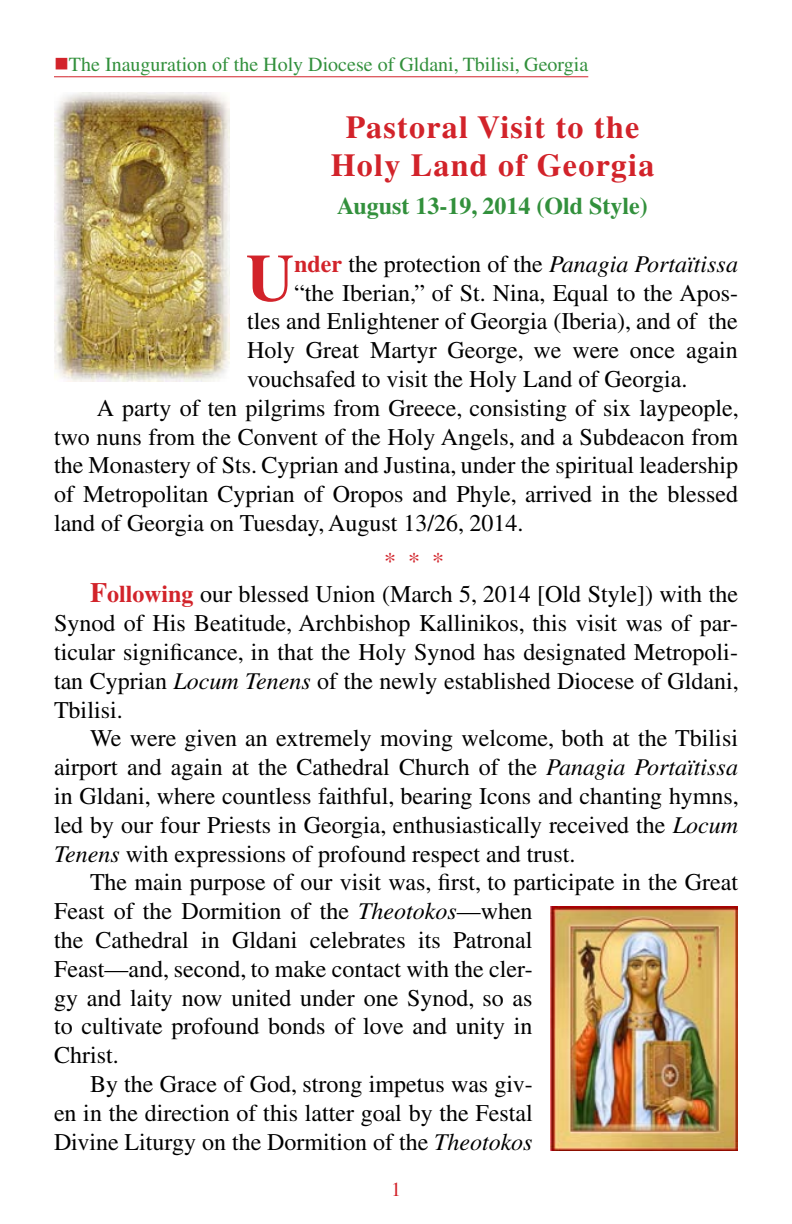
<style>
.page{position:relative;width:792px;height:1224px;background:#fff}
.page>*{position:absolute;margin:0;border:0;box-sizing:border-box;transform-origin:0 0}
.t1{font:700 66.6px "Times CTOS";color:#d2232a}
.t2{font:700 32px "Times CTOS";letter-spacing:.04em;color:#d2232a}
.t3{font:24px/28.8px "Times CTOS";color:#000;text-align:justify}
.t4{font:24px/28.8px "CTOS Times Pro";color:#000;text-align:justify}
.t5{font:700 24px "Times CTOS";color:#32903c}
.t6{font:24px "Times CTOS";color:#d2232a}
.t7{font:20px "Times CTOS";color:#32903c}
.t8{font:20px "Times CTOS";color:#d2232a}
.s1{color:#d2232a}
.s2{font-weight:700;color:#d2232a}
.s3{font-style:italic}
.s4{font-weight:700;font-size:28px;color:#d2232a}
.s5{font-family:"CTOS Times Pro"}
</style>
<div class="page">
<svg style="left:54px;top:76px;width:15px;height:1px"></svg>
<hr style="left:69px;top:76px;width:519px;height:1px;background:#d2232a">
<img style="left:54px;top:92px;width:175px;height:289px">
<img style="left:551px;top:906px;width:187px;height:245px">
<p class="t7" style="left:54px;top:47px;width:536px"><span class="s1">■</span>The Inauguration of the Holy Diocese of Gldani, Tbilisi, Georgia</p>
<p class="t2" style="left:346px;top:99px;width:295px">Pastoral Visit to the</p>
<p class="t2" style="left:331px;top:137px;width:325px">Holy Land of Georgia</p>
<p class="t5" style="left:337px;top:185px;width:312px">August 13-19, 2014 (Old Style)</p>
<p class="t1" style="left:246px;top:219px;width:50px">U</p>
<p class="t3" style="left:294px;top:248px;width:445px"><span class="s2">nder</span> the protection of the <span class="s3">Panagia Portaïtissa</span></p>
<p class="t3" style="left:294px;top:276px;width:445px">“the Iberian,” of St. Nina, Equal to the Apos-</p>
<p class="t3" style="left:247px;top:305px;width:492px">tles and Enlightener of Georgia (Iberia), and of the</p>
<p class="t3" style="left:247px;top:334px;width:492px">Holy Great Martyr George, we were once again</p>
<p class="t3" style="left:247px;top:363px;width:442px">vouchsafed to visit the Holy Land of Georgia.</p>
<p class="t3" style="left:54px;top:392px;width:686px;text-indent:43px">A party of ten pilgrims from Greece, consisting of six laypeople, two nuns from the Convent of the Holy Angels, and a Subdeacon from the Monastery of Sts. Cyprian and Justina, under the spiritual leadership of Metropolitan Cyprian of Oropos and Phyle, arrived in the blessed land of Georgia on Tuesday, August 13/26, 2014.</p>
<p class="t6" style="left:384px;top:540px;width:61px">* * *</p>
<p class="t3" style="left:54px;top:578px;width:686px;text-indent:36px"><span class="s4">F</span><span class="s2">ollowing</span> our blessed Union (March 5, 2014 [Old Style]) with the Synod of His Beatitude, Archbishop Kallinikos, this visit was of par&shy;ticular significance, in that the Holy Synod has designated Metropoli&shy;tan Cyprian <span class="s3">Locum Tenens</span> of the newly established Diocese of Gldani, Tbilisi.</p>
<p class="t3" style="left:54px;top:722px;width:686px;text-indent:36px"><span class="s5">We were given an extremely moving</span> welcome, both at the Tbilisi airport and again at the Cathedral Church of the <span class="s3">Panagia Portaïtissa </span>in Gldani, where countless faithful, bearing Icons and chanting hymns, led by our four Priests in Georgia, enthusiastically received the <span class="s3">Locum Tenens</span> with expressions of profound respect and trust.</p>
<p class="t3" style="left:54px;top:866px;width:686px;text-align:left;text-indent:36px">The main purpose of our visit was, first, to participate in the Great Feast of the Dormition of the <span class="s3">Theotokos</span>—when<br>the Cathedral in Gldani celebrates its Patronal<br>Feast—and, second, to make contact with the cler-<br>gy and laity now united under one Synod, so as<br>to cultivate profound bonds of love and unity in<br>Christ.</p>
<p class="t4" style="left:54px;top:1068px;width:480px;text-indent:36px">By the Grace of God, strong impetus was giv&shy;en in the direction of this latter goal by the Festal Divine Liturgy on the Dormition of the <span class="s3">Theotokos</span></p>
<p class="t8" style="left:391px;top:1173px;width:11px">1</p>
</div>
